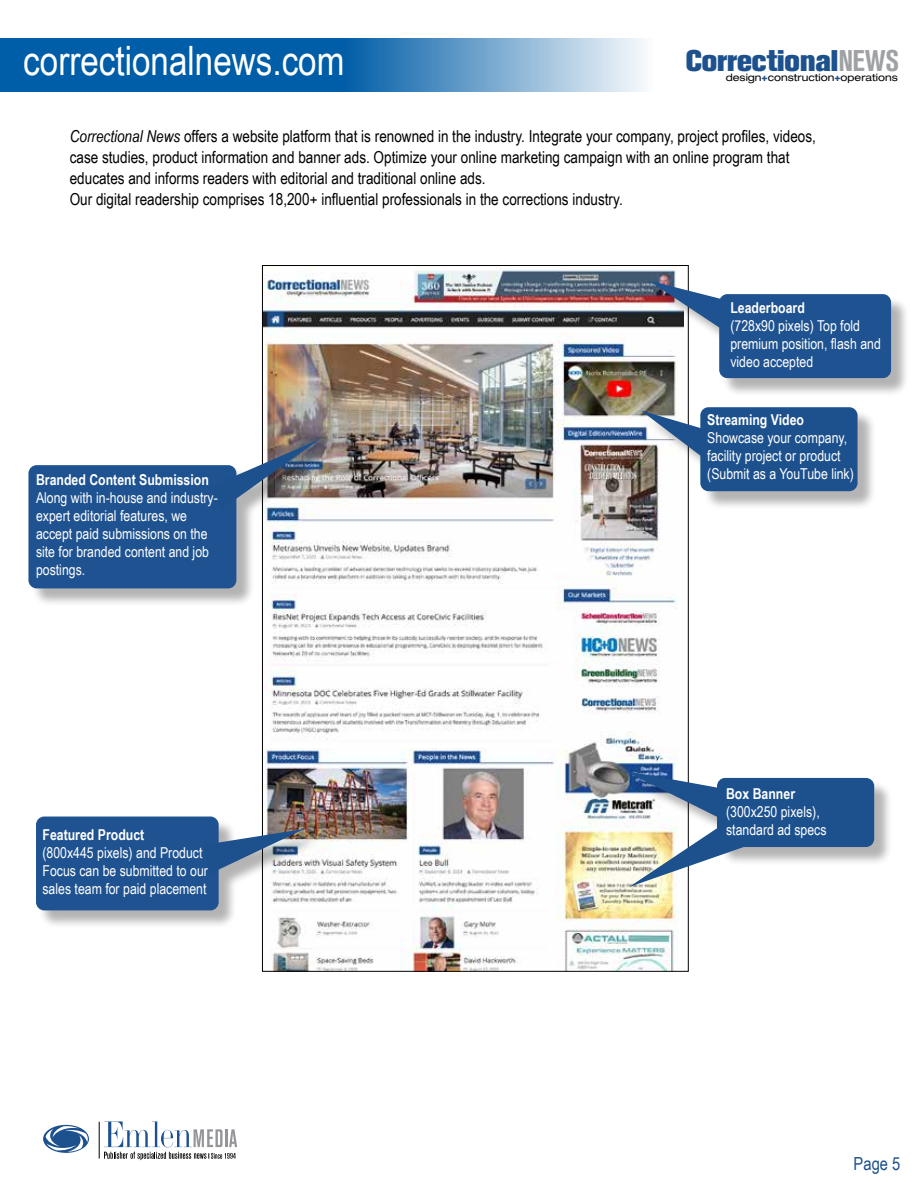
<style>
.page{position:relative;width:918px;height:1188px;background:#fff}
.page>*{position:absolute;margin:0;border:0;box-sizing:border-box;transform-origin:0 0}
.t1{font:40.5px "Arial Narrow";color:#fff}
.t2{font:800 29.7px "Akzidenz Grotesk BE";color:#1c518e}
.t3{font:18px "Arial Narrow";color:#1c518e}
.t4{font:16.5px/21px "Arial Narrow";color:#000}
.t5{font:15px/18px "Arial Narrow";color:#fff}
.t6{font:700 15px "Arial Narrow";color:#fff}
.t7{font:expanded 10.2px "Helvetica Neue";color:#000}
.s1{font-weight:700;font-stretch:condensed;color:#9fa1a4}
.s2{font-weight:900;color:#1c518e}
.s3{font-style:italic}
</style>
<div class="page">
<svg style="left:0;top:38px;width:643px;height:54px;background:#3880ba"></svg>
<img style="left:264px;top:267px;width:414px;height:703px">
<div style="left:652px;top:284px;width:258px;height:113px;background:#000;opacity:.3"></div>
<div style="left:719px;top:294px;width:172px;height:84px;background:#1e5290;border-radius:8px"></div>
<svg style="left:648px;top:280px;width:83px;height:49px"></svg>
<div style="left:629px;top:774px;width:264px;height:92px;background:#000;opacity:.3"></div>
<div style="left:717px;top:778px;width:157px;height:69px;background:#1c518e;border-radius:8px"></div>
<svg style="left:624px;top:771px;width:120px;height:116px"></svg>
<div style="left:645px;top:409px;width:231px;height:101px;background:#000;opacity:.3"></div>
<div style="left:700px;top:407px;width:158px;height:84px;background:#1c518e;border-radius:8px"></div>
<svg style="left:641px;top:410px;width:62px;height:50px"></svg>
<div style="left:38px;top:819px;width:283px;height:110px;background:#000;opacity:.3"></div>
<div style="left:36px;top:817px;width:183px;height:93px;background:#1e5290;border-radius:8px"></div>
<svg style="left:218px;top:829px;width:87px;height:46px"></svg>
<div style="left:31px;top:443px;width:305px;height:164px;background:#000;opacity:.3"></div>
<div style="left:28px;top:465px;width:208px;height:123px;background:#1e5290;border-radius:8px"></div>
<img style="left:208px;top:439px;width:111px;height:70px">
<svg style="left:43px;top:1125px;width:46px;height:28px"></svg>
<svg style="left:46px;top:1126px;width:42px;height:26px"></svg>
<hr style="left:99px;top:1122px;width:1px;height:37px;background:#000">
<svg style="left:104px;top:1121px;width:133px;height:39px"></svg>
<h1 class="t1" style="left:23px;top:31px;width:323px">correctionalnews.com</h1>
<h2 class="t2" style="left:686px;top:43px;width:215px">Correctional<span class="s1">NEWS</span></h2>
<p class="t7" style="left:726px;top:72px;width:174px">design<span class="s2">+</span>construction<span class="s2">+</span>operations</p>
<p class="t4" style="left:70px;top:125px;width:748px"><span class="s3">Correctional News</span> offers a website platform that is renowned in the industry. Integrate your company, project profiles, videos, case studies, product information and banner ads. Optimize your online marketing campaign with an online program that educates and informs readers with editorial and traditional online ads.<br>Our digital readership comprises 18,200+ influential professionals in the corrections industry.</p>
<p class="t6" style="left:36px;top:469px;width:174px">Branded Content Submission</p>
<p class="t5" style="left:36px;top:488px;width:183px">Along with in-house and industry&shy;expert editorial features, we accept paid submissions on the site for branded content and job postings.</p>
<p class="t6" style="left:43px;top:823px;width:103px">Featured Product</p>
<p class="t5" style="left:43px;top:843px;width:167px">(800x445 pixels) and Product<br>Focus can be submitted to our sales team for paid placement</p>
<p class="t6" style="left:730px;top:296px;width:76px">Leaderboard</p>
<p class="t5" style="left:730px;top:316px;width:152px">(728x90 pixels) Top fold premium position, flash and video accepted</p>
<p class="t6" style="left:707px;top:409px;width:98px">Streaming Video</p>
<p class="t5" style="left:707px;top:428px;width:148px">Showcase your company, facility project or product (Submit as a YouTube link)</p>
<p class="t6" style="left:726px;top:783px;width:71px">Box Banner</p>
<p class="t5" style="left:726px;top:802px;width:102px">(300x250 pixels), standard ad specs</p>
<p class="t3" style="left:854px;top:1150px;width:48px">Page 5</p>
</div>
